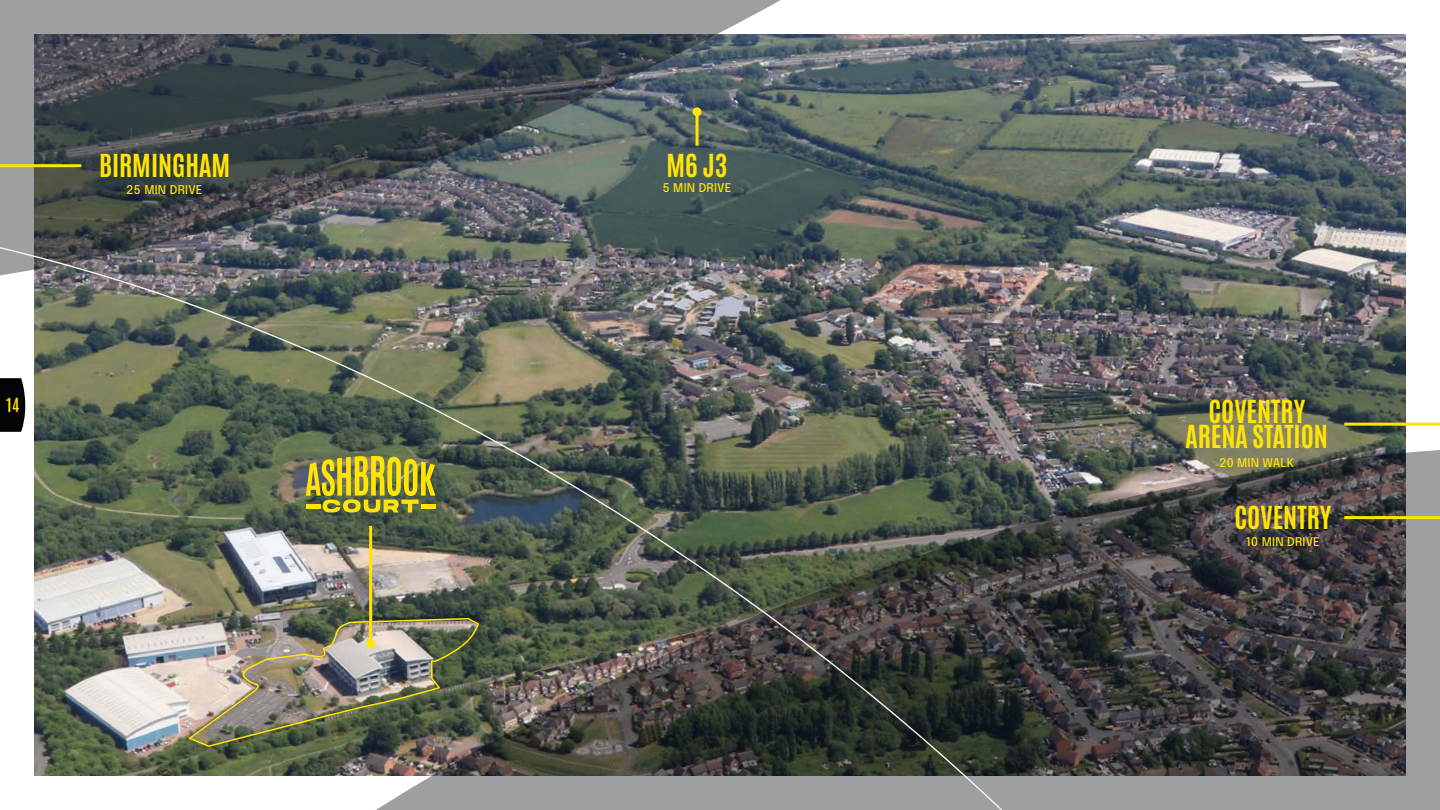
<style>
.page{position:relative;width:1440px;height:810px;background:#fff}
.page>*{position:absolute;margin:0;border:0;box-sizing:border-box;transform-origin:0 0}
.t1{font:700 27px/25.5px "Antonio";color:#ffe406;text-align:center}
.t2{font:600 16.5px "Antonio";color:#ffe406}
.t3{font:500 12px "Epilogue";letter-spacing:.02em;color:#ffe406}
</style>
<div class="page">
<img style="left:982px;top:34px;width:423px;height:411px">
<svg style="left:1069px;top:445px;width:370px;height:365px;background:#545353"></svg>
<svg style="left:0;top:0;width:982px;height:227px;background:#5e6769"></svg>
<hr style="left:695px;top:112px;width:3px;height:34px;background:#ffe406">
<div style="left:692px;top:107px;width:9px;height:9px;background:#ffe406;border-radius:50%"></div>
<hr style="left:1344px;top:516px;width:95px;height:3px;background:#ffe406">
<hr style="left:1344px;top:423px;width:95px;height:3px;background:#ffe406">
<hr style="left:0;top:164px;width:81px;height:3px;background:#ffe406">
<img style="left:0;top:227px;width:1069px;height:583px">
<svg style="left:0;top:378px;width:30px;height:54px"></svg>
<p class="t2" style="left:6px;top:394px;width:15px">14</p>
<p class="t1" style="left:99px;top:153px;width:132px">BIRMINGHAM</p>
<p class="t3" style="left:127px;top:181px;width:77px">25 MIN DRIVE</p>
<p class="t1" style="left:666px;top:153px;width:63px">M6 J3</p>
<p class="t3" style="left:662px;top:180px;width:70px">5 MIN DRIVE</p>
<p class="t1" style="left:1185px;top:399px;width:144px">COVENTRY<br>ARENA STATION</p>
<p class="t3" style="left:1219px;top:455px;width:76px">20 MIN WALK</p>
<p class="t1" style="left:1234px;top:505px;width:98px">COVENTRY</p>
<p class="t3" style="left:1245px;top:533px;width:75px">10 MIN DRIVE</p>
</div>
